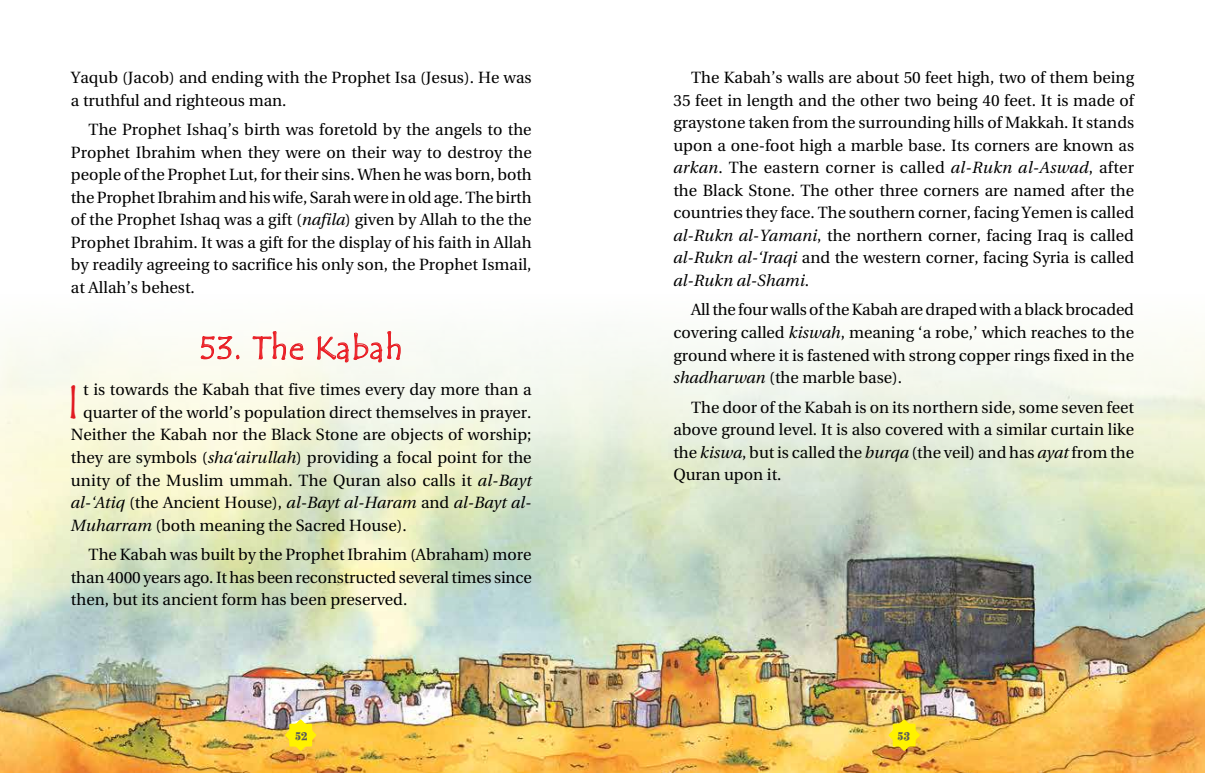
<style>
.page{position:relative;width:1205px;height:773px;background:#fff}
.page>*{position:absolute;margin:0;border:0;box-sizing:border-box;transform-origin:0 0}
.t1{font:49px "Tempus Sans ITC";color:#e11b22}
.t2{font:32.5px "Tempus Sans ITC";letter-spacing:.03em;color:#ed1d24}
.t3{font:16.25px/22.5px "Utopia";color:#000;text-align:justify}
.t4{font:italic 16.25px "Utopia";color:#000}
.t5{font:15px "Spumoni LP";color:#58595b}
.s1{font-style:italic}
.s2{font-style:normal}
</style>
<div class="page">
<img style="left:0;top:334px;width:1205px;height:438px">
<svg style="left:200px;top:335px;width:40px;height:25px"></svg>
<svg style="left:252px;top:331px;width:51px;height:29px"></svg>
<svg style="left:317px;top:331px;width:84px;height:32px"></svg>
<svg style="left:284px;top:718px;width:33px;height:33px"></svg>
<svg style="left:888px;top:718px;width:32px;height:33px"></svg>
<p class="t3" style="left:71px;top:67px;width:462px">Yaqub (Jacob) and ending with the Prophet Isa (Jesus). He was a truthful and righteous man.</p>
<p class="t3" style="left:71px;top:119px;width:462px;text-indent:18px">The Prophet Ishaq’s birth was foretold by the angels to the Prophet Ibrahim when they were on their way to destroy the people of the Prophet Lut, for their sins. When he was born, both the Prophet Ibrahim and his wife, Sarah were in old age. The birth of the Prophet Ishaq was a gift (<span class="s1">nafila</span>) given by Allah to the the Prophet Ibrahim. It was a gift for the display of his faith in Allah by readily agreeing to sacrifice his only son, the Prophet Ismail, at Allah’s behest.</p>
<h2 class="t2" style="left:200px;top:327px;width:205px">53. The Kabah</h2>
<h1 class="t1" style="left:66px;top:370px;width:16px">I</h1>
<p class="t3" style="left:83px;top:379px;width:450px">t is towards the Kabah that five times every day more than a</p>
<p class="t3" style="left:83px;top:401px;width:450px">quarter of the world’s population direct themselves in prayer.</p>
<p class="t3" style="left:71px;top:424px;width:462px">Neither the Kabah nor the Black Stone are objects of worship;</p>
<p class="t3" style="left:71px;top:446px;width:462px">they are symbols (<span class="s1">sha‘airullah</span>) providing a focal point for the</p>
<p class="t3" style="left:71px;top:469px;width:462px">unity of the Muslim ummah. The Quran also calls it <span class="s1">al-Bayt</span></p>
<p class="t4" style="left:71px;top:493px;width:462px">al-‘Atiq <span class="s2">(the Ancient House),</span> al-Bayt al-Haram <span class="s2">and</span> al-Bayt al-</p>
<p class="t3" style="left:71px;top:514px;width:337px"><span class="s1">Muharram</span> (both meaning the Sacred House).</p>
<p class="t3" style="left:71px;top:543px;width:462px;text-indent:18px">The Kabah was built by the Prophet Ibrahim (Abraham) more than 4000 years ago. It has been reconstructed several times since then, but its ancient form has been preserved.</p>
<p class="t3" style="left:673px;top:67px;width:462px;text-indent:18px">The Kabah’s walls are about 50 feet high, two of them being 35 feet in length and the other two being 40 feet. It is made of graystone taken from the surrounding hills of Makkah. It stands upon a one-foot high a marble base. Its corners are known as <span class="s1">arkan</span>. The eastern corner is called <span class="s1">al-Rukn al-Aswad</span>, after the Black Stone. The other three corners are named after the countries they face. The southern corner, facing Yemen is called <span class="s1">al-Rukn al-Yamani</span>, the northern corner, facing Iraq is called <span class="s1">al-Rukn al-‘Iraqi</span> and the western corner, facing Syria is called <span class="s1">al-Rukn al-Shami</span>.</p>
<p class="t3" style="left:673px;top:299px;width:462px;text-indent:18px">All the four walls of the Kabah are draped with a black brocaded covering called <span class="s1">kiswah</span>, meaning ‘a robe,’ which reaches to the ground where it is fastened with strong copper rings fixed in the <span class="s1">shadharwan</span> (the marble base).</p>
<p class="t3" style="left:673px;top:396px;width:462px;text-indent:18px">The door of the Kabah is on its northern side, some seven feet above ground level. It is also covered with a similar curtain like the <span class="s1">kiswa</span>, but is called the <span class="s1">burqa</span> (the veil) and has <span class="s1">ayat</span> from the Quran upon it.</p>
<p class="t5" style="left:295px;top:728px;width:14px">52</p>
<p class="t5" style="left:897px;top:727px;width:14px">53</p>
</div>
